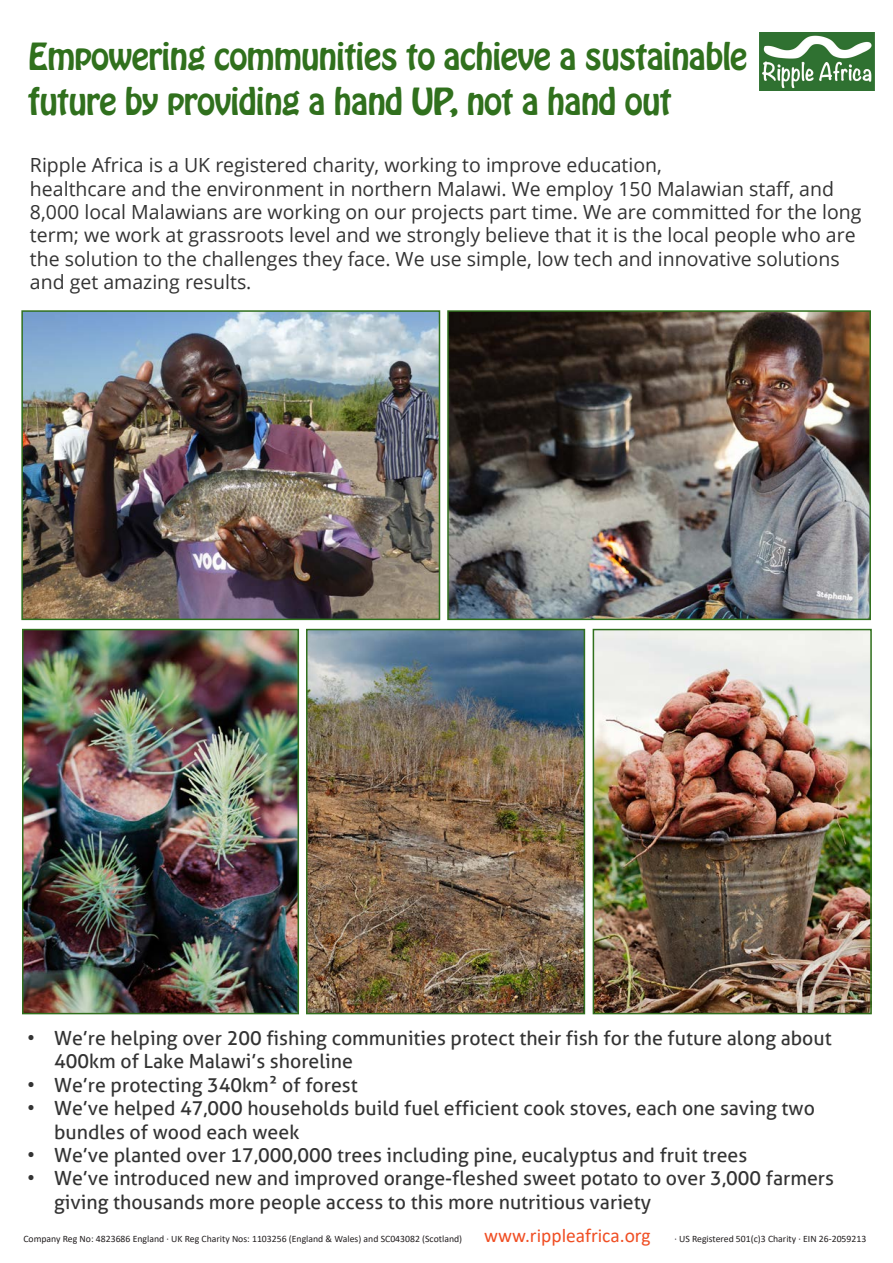
<style>
.page{position:relative;width:893px;height:1263px;background:#fff}
.page>*{position:absolute;margin:0;border:0;box-sizing:border-box;transform-origin:0 0}
.t1{font:33px/45px "Hobo Std";letter-spacing:-.02em;color:#30701d}
.t2{font:19.5px/23.4px "Aller";color:#333}
.t3{font:19.5px/23.4px "Open Sans";color:#333}
.t4{font:9.75px "Calibri";color:#231f20}
.s1{font-style:inherit}
.s2{font-size:19.5px;color:#f04e23}
</style>
<div class="page">
<img style="left:24px;top:313px;width:413px;height:304px">
<div style="left:21px;top:310px;width:419px;height:310px;border:2px solid #30701d"></div>
<img style="left:760px;top:33px;width:114px;height:58px">
<img style="left:309px;top:632px;width:273px;height:379px">
<div style="left:306px;top:629px;width:279px;height:385px;border:2px solid #30701d"></div>
<img style="left:25px;top:632px;width:271px;height:379px">
<div style="left:22px;top:629px;width:277px;height:385px;border:2px solid #30701d"></div>
<img style="left:450px;top:313px;width:418px;height:304px">
<div style="left:447px;top:310px;width:424px;height:310px;border:2px solid #30701d"></div>
<img style="left:596px;top:632px;width:273px;height:379px">
<div style="left:593px;top:629px;width:279px;height:385px;border:2px solid #30701d"></div>
<p class="t1" style="left:28px;top:34px;width:721px">Empowering communities to achieve a sustainable future by providing a hand UP, not a hand out</p>
<p class="t3" style="left:30px;top:153px;width:833px">R<span class="s1">ipple</span> Africa is a UK registered charity, working to improve education,<br>healthcare and the environment in northern Malawi. We employ 150 Malawian staff, and 8,000 local Malawians are working on our projects part time. We are committed for the long term; we work at grassroots level and we strongly believe that it is the local people who are the solution to the challenges they face. We use simple, low tech and innovative solutions and get amazing results.</p>
<p class="t2" style="left:54px;top:1026px;width:779px;text-indent:-27px">• We’re helping over 200 fishing communities protect their fish for the future along about<br>400km of Lake Malawi’s shoreline</p>
<p class="t2" style="left:27px;top:1073px;width:332px">• We’re protecting 340km2 of forest</p>
<p class="t2" style="left:54px;top:1096px;width:762px;text-indent:-27px">• We’ve helped 47,000 households build fuel efficient cook stoves, each one saving two bundles of wood each week</p>
<p class="t2" style="left:27px;top:1143px;width:722px">• We’ve planted over 17,000,000 trees including pine, eucalyptus and fruit trees</p>
<p class="t2" style="left:54px;top:1167px;width:781px;text-indent:-27px">• We’ve introduced new and improved orange-fleshed sweet potato to over 3,000 farmers giving thousands more people access to this more nutritious variety</p>
<p class="t4" style="left:23px;top:1232px;width:844px">Company Reg No: 4823686 England · UK Reg Charity Nos: 1103256 (England &amp; Wales) and SC043082 (Scotland) <span class="s2">www.rippleafrica.org</span> · US Registered 501(c)3 Charity · EIN 26-2059213</p>
</div>
